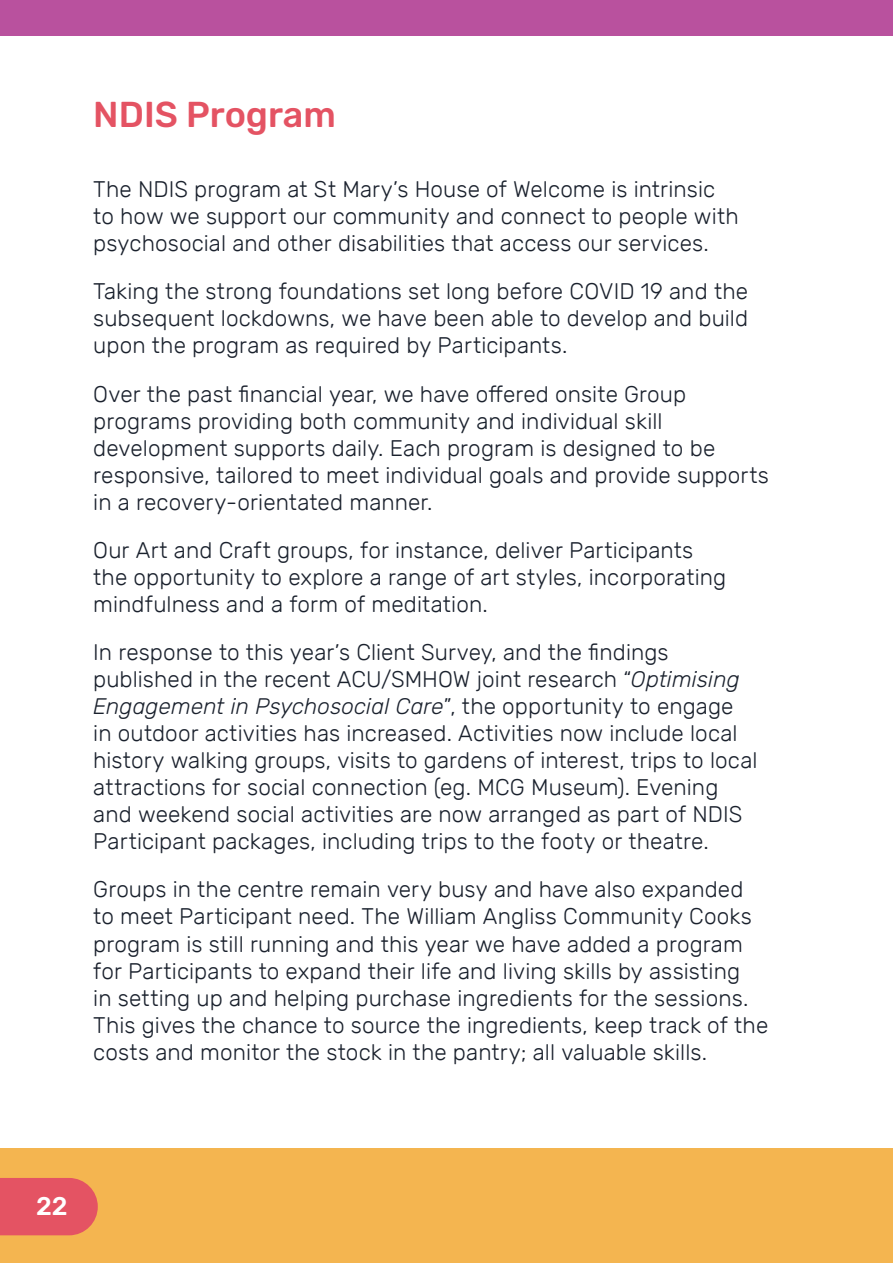
<style>
.page{position:relative;width:893px;height:1263px;background:#fff}
.page>*{position:absolute;margin:0;border:0;box-sizing:border-box;transform-origin:0 0}
.t1{font:500 36px "Rubik";color:#e45363}
.t2{font:500 25.5px "Rubik";color:#fff}
.t3{font:300 22.5px/27px "Rubik";letter-spacing:.005em;color:#1a212d}
.s1{font-style:italic}
</style>
<div class="page">
<div style="left:0;top:1148px;width:893px;height:115px;background:#f4b550"></div>
<svg style="left:0;top:1178px;width:98px;height:57px;background:#e55961"></svg>
<div style="left:0;top:0;width:893px;height:36px;background:#b9519e"></div>
<h1 class="t1" style="left:93px;top:94px;width:244px">NDIS Program</h1>
<p class="t3" style="left:93px;top:176px;width:647px">The NDIS program at St Mary’s House of Welcome is intrinsic to how we support our community and connect to people with psychosocial and other disabilities that access our services.</p>
<p class="t3" style="left:93px;top:279px;width:656px;text-align:justify">Taking the strong foundations set long before COVID 19 and the subsequent lockdowns, we have been able to develop and build upon the program as required by Participants.</p>
<p class="t3" style="left:93px;top:381px;width:677px">Over the past financial year, we have offered onsite Group programs providing both community and individual skill development supports daily. Each program is designed to be responsive, tailored to meet individual goals and provide supports in a recovery-orientated manner.</p>
<p class="t3" style="left:93px;top:537px;width:634px">Our Art and Craft groups, for instance, deliver Participants the opportunity to explore a range of art styles, incorporating mindfulness and a form of meditation.</p>
<p class="t3" style="left:93px;top:639px;width:666px">In response to this year’s Client Survey, and the findings published in the recent ACU/SMHOW joint research “<span class="s1">Optimising Engagement in Psychosocial Care</span>”, the opportunity to engage<br>in outdoor activities has increased. Activities now include local history walking groups, visits to gardens of interest, trips to local attractions for social connection (eg. MCG Museum). Evening and weekend social activities are now arranged as part of NDIS Participant packages, including trips to the footy or theatre.</p>
<p class="t3" style="left:93px;top:877px;width:676px">Groups in the centre remain very busy and have also expanded to meet Participant need. The William Angliss Community Cooks program is still running and this year we have added a program for Participants to expand their life and living skills by assisting<br>in setting up and helping purchase ingredients for the sessions.<br>This gives the chance to source the ingredients, keep track of the costs and monitor the stock in the pantry; all valuable skills.</p>
<p class="t2" style="left:36px;top:1191px;width:33px">22</p>
</div>
